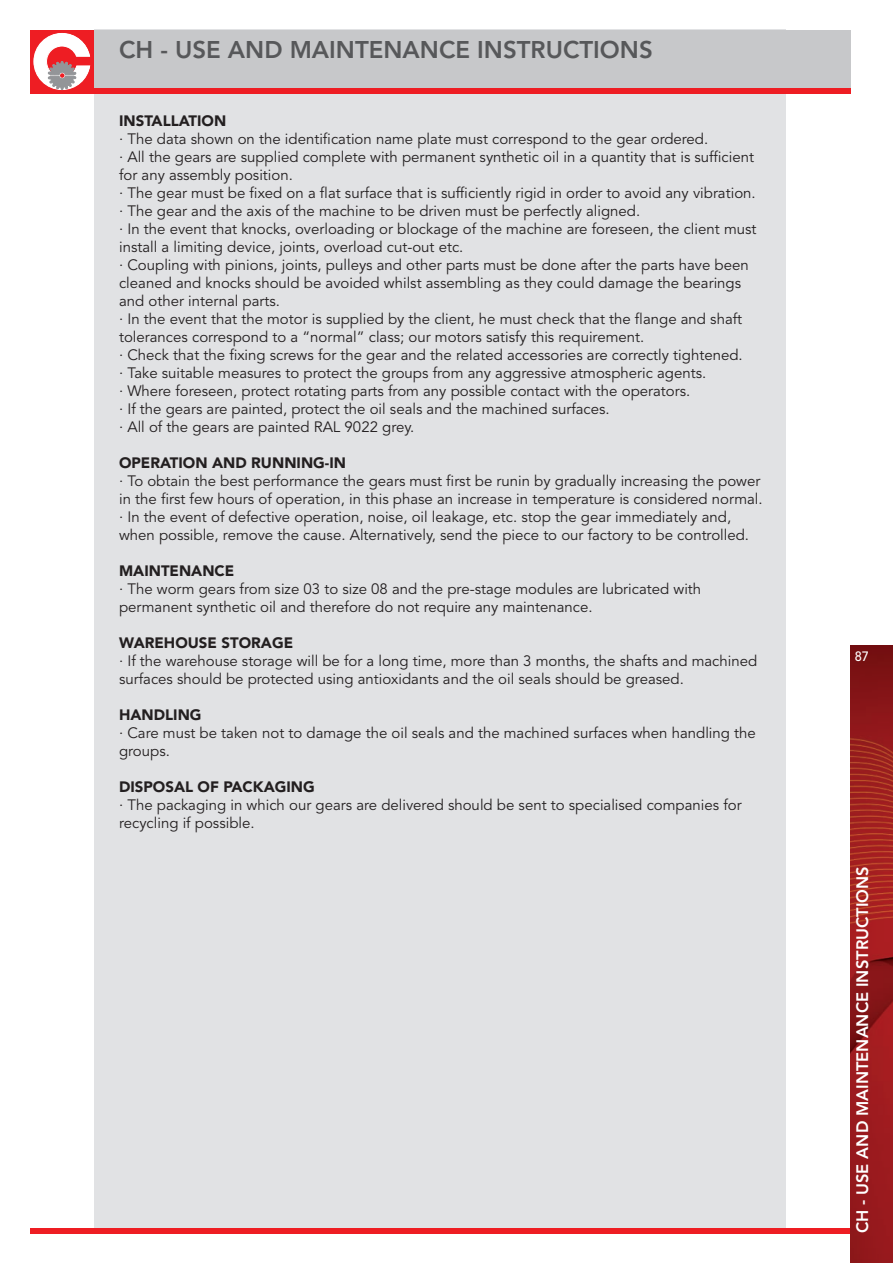
<style>
.page{position:relative;width:893px;height:1263px;background:#fff}
.page>*{position:absolute;margin:0;border:0;box-sizing:border-box;transform-origin:0 0}
.t1{font:800 24px "Avenir LT Std";color:#57585a}
.t2{font:800 16.5px "Avenir LT Std";color:#fff}
.t3{font:15px/18px "Avenir LT Std";color:#231f20}
.t4{font:900 15px "Avenir LT Std";color:#231f20}
.t5{font:500 13.5px "Avenir LT Std";color:#fff;scale:.95 1}
</style>
<div class="page">
<div style="left:94px;top:30px;width:692px;height:1203px;background:#e1e2e4"></div>
<div style="left:30px;top:1228px;width:828px;height:5px;background:#ee1d23"></div>
<img style="left:850px;top:645px;width:43px;height:618px">
<div style="left:30px;top:30px;width:820px;height:64px;background:#c7c8ca"></div>
<div style="left:30px;top:30px;width:64px;height:64px;background:#ee1d23"></div>
<svg style="left:33px;top:33px;width:58px;height:57px"></svg>
<div style="left:93px;top:88px;width:757px;height:6px;background:#ee1d23"></div>
<p class="t1" style="left:119px;top:35px;width:535px">CH - USE AND MAINTENANCE INSTRUCTIONS</p>
<p class="t4" style="left:119px;top:112px;width:109px">INSTALLATION</p>
<p class="t3" style="left:119px;top:130px;width:591px">· The data shown on the identification name plate must correspond to the gear ordered.</p>
<p class="t3" style="left:119px;top:148px;width:636px">· All the gears are supplied complete with permanent synthetic oil in a quantity that is sufficient for any assembly position.</p>
<p class="t3" style="left:119px;top:184px;width:638px">· The gear must be fixed on a flat surface that is sufficiently rigid in order to avoid any vibration.</p>
<p class="t3" style="left:119px;top:202px;width:523px">· The gear and the axis of the machine to be driven must be perfectly aligned.</p>
<p class="t3" style="left:119px;top:220px;width:639px">· In the event that knocks, overloading or blockage of the machine are foreseen, the client must install a limiting device, joints, overload cut-out etc.</p>
<p class="t3" style="left:119px;top:256px;width:631px">· Coupling with pinions, joints, pulleys and other parts must be done after the parts have been cleaned and knocks should be avoided whilst assembling as they could damage the bearings</p>
<p class="t3" style="left:119px;top:292px;width:163px">and other internal parts.</p>
<p class="t3" style="left:119px;top:310px;width:625px">· In the event that the motor is supplied by the client, he must check that the flange and shaft tolerances correspond to a “normal” class; our motors satisfy this requirement.</p>
<p class="t3" style="left:119px;top:346px;width:625px">· Check that the fixing screws for the gear and the related accessories are correctly tightened.</p>
<p class="t3" style="left:119px;top:364px;width:589px">· Take suitable measures to protect the groups from any aggressive atmospheric agents.</p>
<p class="t3" style="left:119px;top:382px;width:573px">· Where foreseen, protect rotating parts from any possible contact with the operators.</p>
<p class="t3" style="left:119px;top:400px;width:492px">· If the gears are painted, protect the oil seals and the machined surfaces.</p>
<p class="t3" style="left:119px;top:418px;width:297px">· All of the gears are painted RAL 9022 grey.</p>
<p class="t4" style="left:119px;top:454px;width:228px">OPERATION AND RUNNING-IN</p>
<p class="t3" style="left:119px;top:472px;width:645px">· To obtain the best performance the gears must first be runin by gradually increasing the power in the first few hours of operation, in this phase an increase in temperature is considered normal.</p>
<p class="t3" style="left:119px;top:508px;width:632px">· In the event of defective operation, noise, oil leakage, etc. stop the gear immediately and, when possible, remove the cause. Alternatively, send the piece to our factory to be controlled.</p>
<p class="t4" style="left:119px;top:562px;width:117px">MAINTENANCE</p>
<p class="t3" style="left:119px;top:580px;width:584px">· The worm gears from size 03 to size 08 and the pre-stage modules are lubricated with permanent synthetic oil and therefore do not require any maintenance.</p>
<p class="t4" style="left:119px;top:634px;width:176px">WAREHOUSE STORAGE</p>
<p class="t3" style="left:119px;top:652px;width:640px">· If the warehouse storage will be for a long time, more than 3 months, the shafts and machined surfaces should be protected using antioxidants and the oil seals should be greased.</p>
<p class="t4" style="left:119px;top:706px;width:84px">HANDLING</p>
<p class="t3" style="left:119px;top:724px;width:638px">· Care must be taken not to damage the oil seals and the machined surfaces when handling the groups.</p>
<p class="t4" style="left:119px;top:778px;width:197px">DISPOSAL OF PACKAGING</p>
<p class="t3" style="left:119px;top:796px;width:624px">· The packaging in which our gears are delivered should be sent to specialised companies for recycling if possible.</p>
<p class="t5" style="left:855px;top:648px;width:17px">87</p>
<p class="t2" style="left:853px;top:1233px;width:368px;rotate:-90deg">CH - USE AND MAINTENANCE INSTRUCTIONS</p>
</div>
